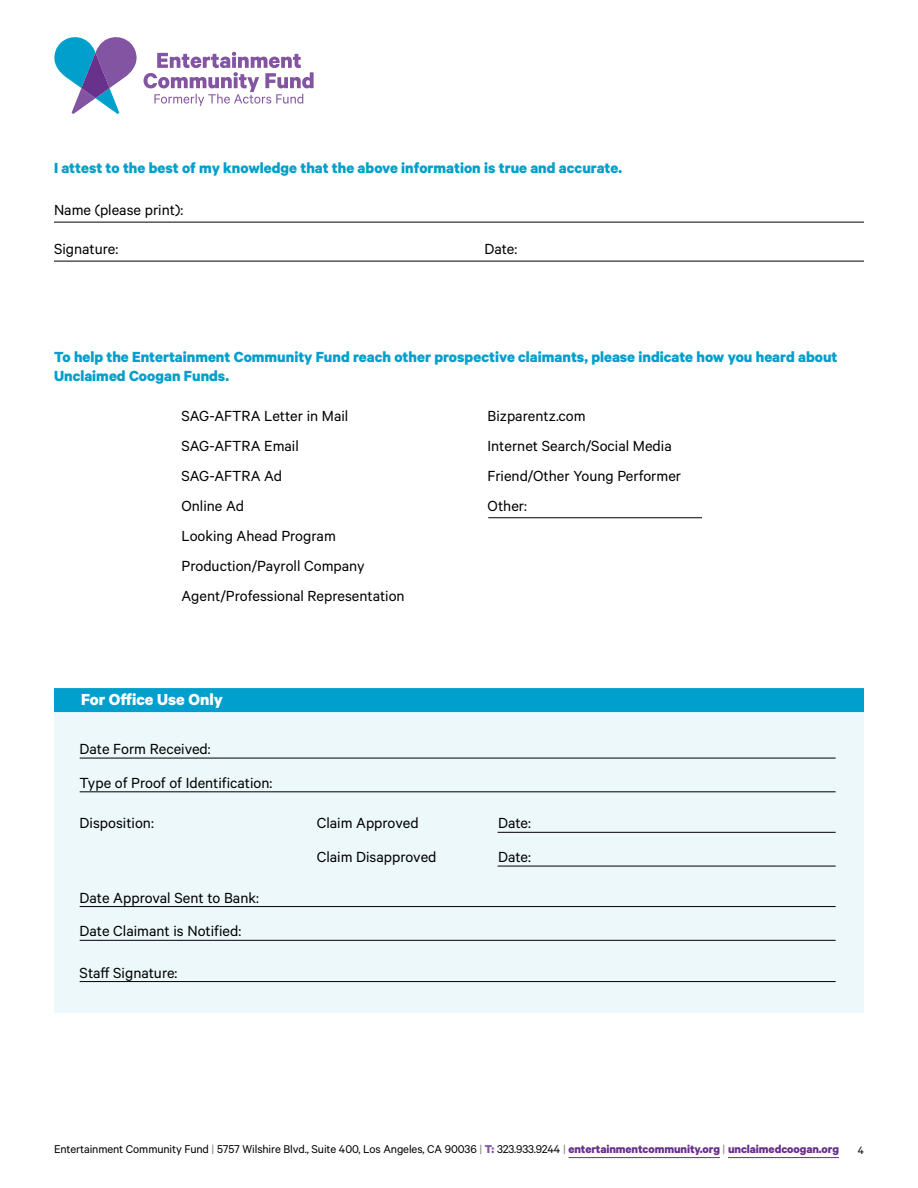
<style>
.page{position:relative;width:918px;height:1188px;background:#fff}
.page>*{position:absolute;margin:0;border:0;box-sizing:border-box;transform-origin:0 0}
.t1{font:700 18px "Calibre";color:#fff}
.t2{font:16.5px/30px "Calibre";color:#000}
.t3{font:700 16.5px/19.5px "Calibre";color:#019fcb}
.t4{font:12.75px "Calibre";letter-spacing:-.01em;color:#000}
.t5{font:12px "Calibre";color:#000}
.s1{color:#808285}
.s2{font-weight:700;color:#8253a2}
.s3{font-weight:700;color:#67308c}
</style>
<div class="page">
<hr style="left:54px;top:222px;width:810px;height:1px;background:#000">
<hr style="left:54px;top:261px;width:810px;height:1px;background:#000">
<hr style="left:488px;top:517px;width:214px;height:1px;background:#000">
<svg style="left:54px;top:37px;width:83px;height:77px"></svg>
<svg style="left:144px;top:52px;width:170px;height:54px"></svg>
<div style="left:54px;top:693px;width:810px;height:320px;background:#edf8fb"></div>
<div style="left:54px;top:688px;width:810px;height:24px;background:#019fcb"></div>
<hr style="left:80px;top:758px;width:756px;height:1px;background:#000">
<hr style="left:80px;top:792px;width:756px;height:1px;background:#000">
<hr style="left:498px;top:832px;width:338px;height:1px;background:#000">
<hr style="left:498px;top:866px;width:338px;height:1px;background:#000">
<hr style="left:80px;top:906px;width:756px;height:1px;background:#000">
<hr style="left:80px;top:940px;width:756px;height:1px;background:#000">
<hr style="left:80px;top:981px;width:756px;height:1px;background:#000">
<hr style="left:568px;top:1157px;width:152px;height:1px;background:#67308c">
<hr style="left:728px;top:1157px;width:111px;height:1px;background:#67308c">
<p class="t3" style="left:54px;top:157px;width:570px">I attest to the best of my knowledge that the above information is true and accurate.</p>
<p class="t2" style="left:54px;top:194px;width:131px">Name (please print):</p>
<p class="t2" style="left:54px;top:233px;width:66px">Signature:</p>
<p class="t2" style="left:485px;top:233px;width:34px">Date:</p>
<p class="t3" style="left:54px;top:346px;width:785px">To help the Entertainment Community Fund reach other prospective claimants, please indicate how you heard about<br>Unclaimed Coogan Funds.</p>
<p class="t2" style="left:182px;top:400px;width:225px">SAG-AFTRA Letter in Mail<br>SAG-AFTRA Email<br>SAG-AFTRA Ad<br>Online Ad<br>Looking Ahead Program<br>Production/Payroll Company<br>Agent/Professional Representation</p>
<p class="t2" style="left:488px;top:400px;width:195px">Bizparentz.com<br>Internet Search/Social Media<br>Friend/Other Young Performer<br>Other:</p>
<p class="t1" style="left:81px;top:689px;width:143px">For Office Use Only</p>
<p class="t2" style="left:80px;top:731px;width:194px;line-height:33.8px">Date Form Received:<br>Type of Proof of Identification:</p>
<p class="t2" style="left:80px;top:808px;width:76px">Disposition:</p>
<p class="t2" style="left:317px;top:808px;width:103px">Claim Approved</p>
<p class="t2" style="left:498px;top:808px;width:34px">Date:</p>
<p class="t2" style="left:317px;top:841px;width:121px">Claim Disapproved</p>
<p class="t2" style="left:498px;top:841px;width:34px">Date:</p>
<p class="t2" style="left:80px;top:880px;width:181px;line-height:33.8px">Date Approval Sent to Bank:<br>Date Claimant is Notified:</p>
<p class="t2" style="left:80px;top:957px;width:99px">Staff Signature:</p>
<p class="t4" style="left:54px;top:1142px;width:786px">Entertainment Community Fund <span class="s1">|</span> 5757 Wilshire Blvd., Suite 400, Los Angeles, CA 90036 <span class="s1">|</span> <span class="s2">T:</span> 323.933.9244 <span class="s1">|</span> <span class="s3">entertainmentcommunity.org</span> <span class="s1">|</span> <span class="s3">unclaimedcoogan.org</span></p>
<p class="t5" style="left:858px;top:1143px;width:8px">4</p>
</div>
